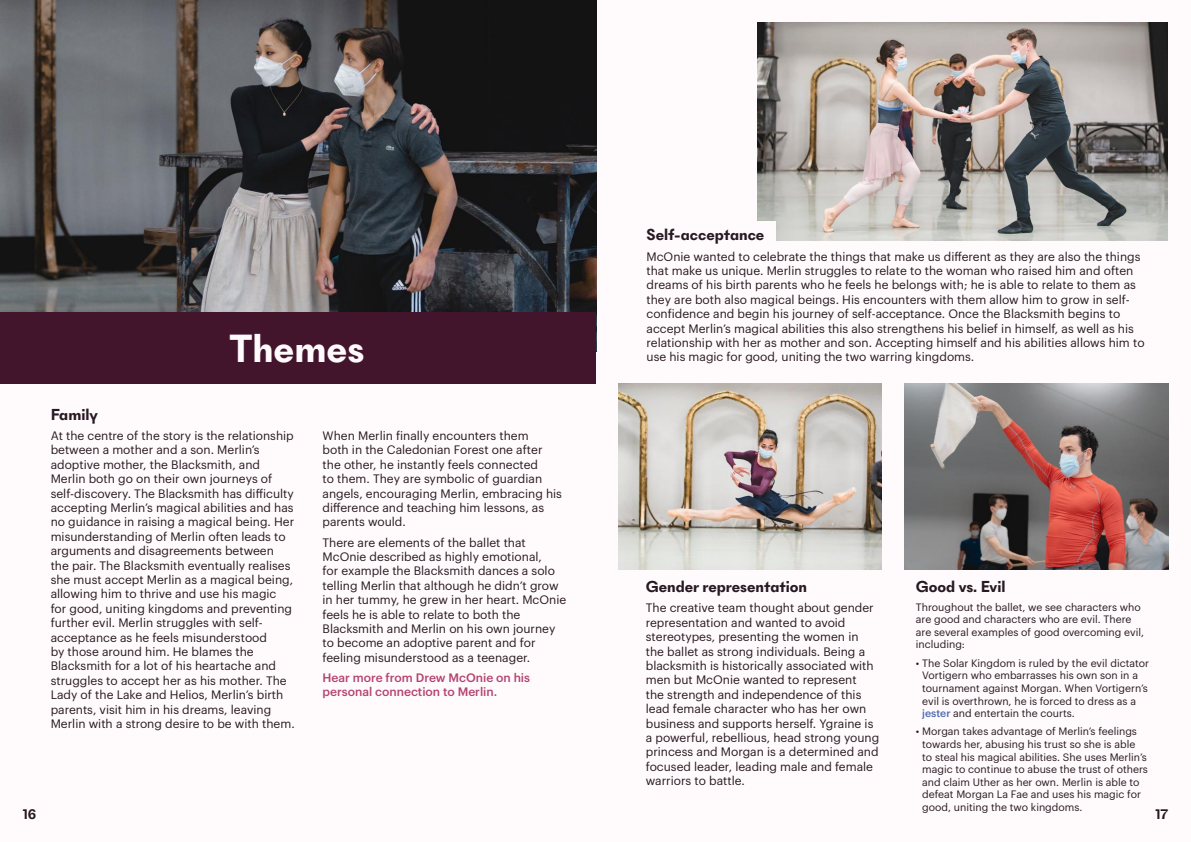
<style>
.page{position:relative;width:1191px;height:842px;background:#fffafc}
.page>*{position:absolute;margin:0;border:0;box-sizing:border-box;transform-origin:0 0}
.t1{font:700 39.5px "New Paris Skyline";color:#fffafc}
.t2{font:700 16px "New Paris Skyline";color:#271921}
.t3{font:700 14px "New Paris Skyline";color:#271920}
.t4{font:12px/14.4px "Graphik";color:#271921}
.t5{font:500 12px/14.4px "Graphik";color:#b3436f}
.t6{font:10.5px/12.6px "Graphik";color:#271921}
.s1{font-weight:500;color:#4f69b0}
</style>
<div class="page">
<img style="left:1px;top:0;width:595px;height:312px">
<div style="left:0;top:312px;width:596px;height:71px;background:#42152d"></div>
<img style="left:757px;top:23px;width:410px;height:217px">
<div style="left:634px;top:221px;width:141px;height:26px;background:#fffafc"></div>
<img style="left:618px;top:383px;width:264px;height:187px">
<img style="left:904px;top:383px;width:264px;height:187px">
<h1 class="t1" style="left:229px;top:323px;width:136px">Themes</h1>
<h2 class="t2" style="left:646px;top:224px;width:119px">Self-acceptance</h2>
<p class="t4" style="left:646px;top:248px;width:499px">McOnie wanted to celebrate the things that make us different as they are also the things that make us unique. Merlin struggles to relate to the woman who raised him and often dreams of his birth parents who he feels he belongs with; he is able to relate to them as they are both also magical beings. His encounters with them allow him to grow in self&shy;confidence and begin his journey of self-acceptance. Once the Blacksmith begins to accept Merlin’s magical abilities this also strengthens his belief in himself, as well as his relationship with her as mother and son. Accepting himself and his abilities allows him to use his magic for good, uniting the two warring kingdoms.</p>
<h2 class="t2" style="left:51px;top:404px;width:49px">Family</h2>
<p class="t4" style="left:51px;top:427px;width:245px">At the centre of the story is the relationship between a mother and a son. Merlin’s adoptive mother, the Blacksmith, and Merlin both go on their own journeys of self-discovery. The Blacksmith has difficulty accepting Merlin’s magical abilities and has no guidance in raising a magical being. Her misunderstanding of Merlin often leads to arguments and disagreements between the pair. The Blacksmith eventually realises she must accept Merlin as a magical being, allowing him to thrive and use his magic for good, uniting kingdoms and preventing further evil. Merlin struggles with self&shy;acceptance as he feels misunderstood<br>by those around him. He blames the Blacksmith for a lot of his heartache and struggles to accept her as his mother. The Lady of the Lake and Helios, Merlin’s birth parents, visit him in his dreams, leaving Merlin with a strong desire to be with them.</p>
<p class="t4" style="left:322px;top:427px;width:241px">When Merlin finally encounters them<br>both in the Caledonian Forest one after the other, he instantly feels connected<br>to them. They are symbolic of guardian angels, encouraging Merlin, embracing his difference and teaching him lessons, as parents would.</p>
<p class="t4" style="left:322px;top:534px;width:245px">There are elements of the ballet that McOnie described as highly emotional,<br>for example the Blacksmith dances a solo telling Merlin that although he didn’t grow in her tummy, he grew in her heart. McOnie feels he is able to relate to both the Blacksmith and Merlin on his own journey to become an adoptive parent and for feeling misunderstood as a teenager.</p>
<p class="t5" style="left:322px;top:669px;width:209px">Hear more from Drew McOnie on his personal connection to Merlin.</p>
<h2 class="t2" style="left:646px;top:576px;width:163px">Gender representation</h2>
<p class="t4" style="left:646px;top:600px;width:235px">The creative team thought about gender representation and wanted to avoid stereotypes, presenting the women in the ballet as strong individuals. Being a blacksmith is historically associated with men but McOnie wanted to represent<br>the strength and independence of this lead female character who has her own business and supports herself. Ygraine is a powerful, rebellious, head strong young princess and Morgan is a determined and focused leader, leading male and female warriors to battle.</p>
<h2 class="t2" style="left:916px;top:576px;width:91px">Good vs. Evil</h2>
<p class="t6" style="left:916px;top:600px;width:230px">Throughout the ballet, we see characters who are good and characters who are evil. There are several examples of good overcoming evil, including:</p>
<p class="t6" style="left:922px;top:656px;width:228px;text-indent:-6px">• The Solar Kingdom is ruled by the evil dictator Vortigern who embarrasses his own son in a tournament against Morgan. When Vortigern’s evil is overthrown, he is forced to dress as a <span class="s1">jester</span> and entertain the courts.</p>
<p class="t6" style="left:922px;top:724px;width:227px;text-indent:-6px">• Morgan takes advantage of Merlin’s feelings towards her, abusing his trust so she is able to steal his magical abilities. She uses Merlin’s magic to continue to abuse the trust of others and claim Uther as her own. Merlin is able to defeat Morgan La Fae and uses his magic for good, uniting the two kingdoms.</p>
<p class="t3" style="left:23px;top:805px;width:15px">16</p>
<p class="t3" style="left:1155px;top:805px;width:14px">17</p>
</div>
